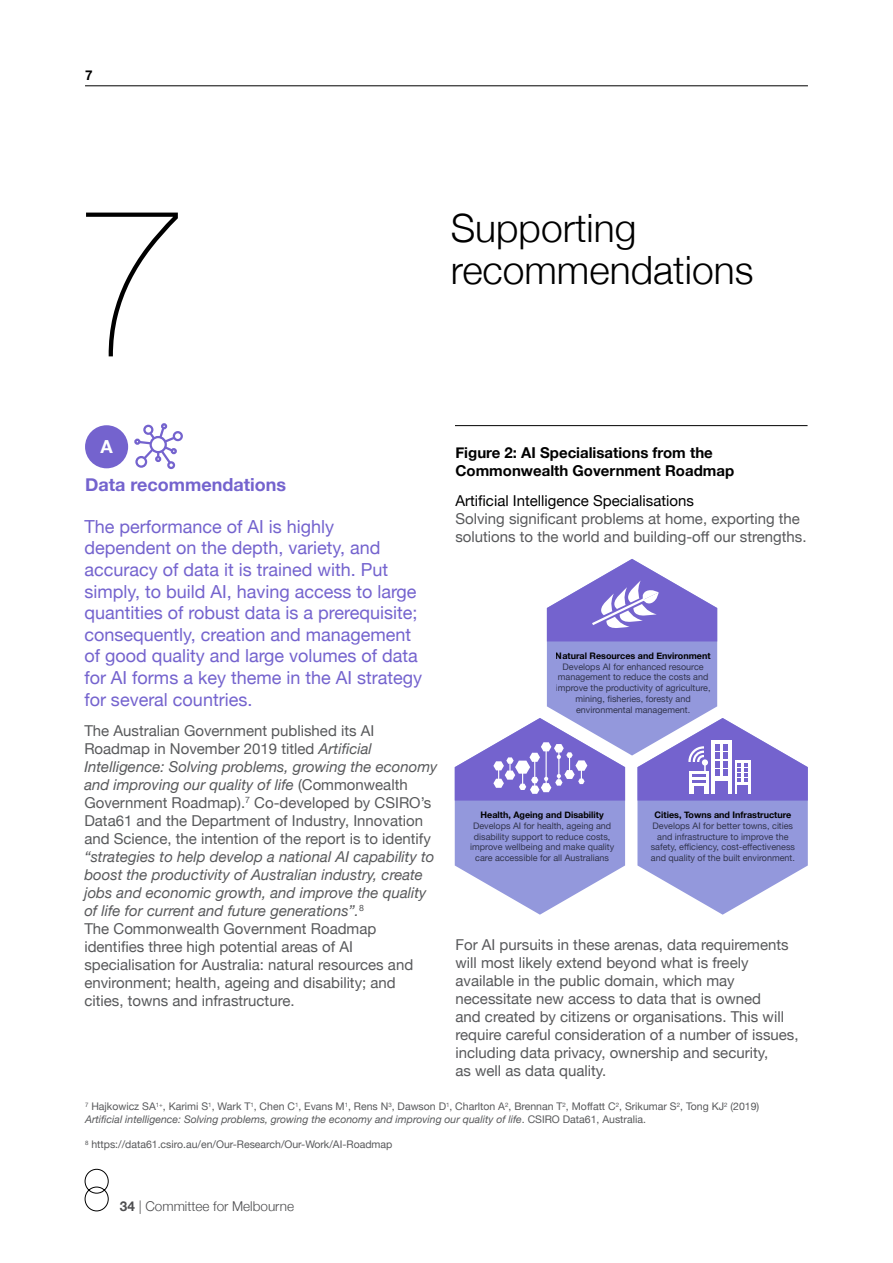
<style>
.page{position:relative;width:893px;height:1263px;background:#fff}
.page>*{position:absolute;margin:0;border:0;box-sizing:border-box;transform-origin:0 0}
.t1{font:200 211.5px "Helvetica Neue";color:#000}
.t2{font:300 39px/42px "Helvetica Neue";color:#000}
.t3{font:18px/21.6px "Helvetica Neue";color:#7463ce}
.t4{font:700 18px "Helvetica Neue";color:#7463ce}
.t5{font:700 18px "Helvetica Neue";color:#fff}
.t6{font:15px/18px "Helvetica Neue";color:#58595b}
.t7{font:700 15px/18px "Helvetica Neue";color:#000}
.t8{font:15px "Helvetica Neue";color:#000}
.t9{font:300 13.5px "Helvetica Neue";color:#4d4d4f}
.t10{font:700 13.5px "Helvetica Neue";color:#000}
.t11{font:10.5px/12.6px "Helvetica Neue";color:#58595b}
.t12{font:9px/10.8px "Helvetica Neue";color:#58595b;text-align:center}
.t13{font:700 9px "Helvetica Neue";color:#000}
.s1{font-style:italic}
.s2{font-weight:700}
</style>
<div class="page">
<hr style="left:85px;top:85px;width:723px;height:1px;background:#000">
<svg style="left:84px;top:1168px;width:25px;height:44px"></svg>
<div style="left:85px;top:425px;width:43px;height:43px;background:#7463ce;border-radius:50%"></div>
<hr style="left:455px;top:425px;width:352px;height:1px;background:#000">
<svg style="left:455px;top:559px;width:353px;height:356px"></svg>
<div style="left:167px;top:461px;width:8px;height:8px;border:2px solid #7463ce;border-radius:50%"></div>
<div style="left:173px;top:431px;width:10px;height:10px;border:2px solid #7463ce;border-radius:50%"></div>
<div style="left:135px;top:456px;width:12px;height:12px;border:2px solid #7463ce;border-radius:50%"></div>
<svg style="left:134px;top:423px;width:43px;height:43px"></svg>
<p class="t10" style="left:85px;top:64px;width:9px">7</p>
<h1 class="t1" style="left:73px;top:117px;width:119px">7</h1>
<h2 class="t2" style="left:451px;top:204px;width:304px">Supporting recommendations</h2>
<p class="t5" style="left:100px;top:433px;width:14px">A</p>
<p class="t4" style="left:85px;top:470px;width:202px">Data recommendations</p>
<p class="t3" style="left:84px;top:516px;width:339px">The performance of AI is highly dependent on the depth, variety, and accuracy of data it is trained with. Put simply, to build AI, having access to large quantities of robust data is a prerequisite; consequently, creation and management of good quality and large volumes of data for AI forms a key theme in the AI strategy for several countries.</p>
<p class="t6" style="left:84px;top:723px;width:355px">The Australian Government published its AI Roadmap in November 2019 titled <span class="s1">Artificial Intelligence: Solving problems, growing the economy and improving our quality of life</span> (Commonwealth Government Roadmap).<sup>7</sup> Co-developed by CSIRO’s Data61 and the Department of Industry, Innovation and Science, the intention of the report is to identify</p>
<p class="t6" style="left:84px;top:849px;width:352px"><span class="s1">“strategies to help develop a national AI capability to boost the productivity of Australian industry, create jobs and economic growth, and improve the quality of life for current and future generations”.</span><sup>8<br></sup>The Commonwealth Government Roadmap identifies three high potential areas of AI specialisation for Australia: natural resources and environment; health, ageing and disability; and cities, towns and infrastructure.</p>
<p class="t7" style="left:455px;top:444px;width:280px">Figure 2: AI Specialisations from the<br>Commonwealth Government Roadmap</p>
<p class="t8" style="left:455px;top:490px;width:240px">Artificial Intelligence Specialisations</p>
<p class="t6" style="left:455px;top:511px;width:353px">Solving significant problems at home, exporting the solutions to the world and building-off our strengths.</p>
<p class="t13" style="left:556px;top:649px;width:156px">Natural Resources and Environment</p>
<p class="t12" style="left:556px;top:662px;width:156px">Develops AI for enhanced resource management to reduce the costs and improve the productivity of agriculture, mining, fisheries, foresty and environmental management.</p>
<p class="t13" style="left:481px;top:808px;width:125px">Health, Ageing and Disability</p>
<p class="t12" style="left:470px;top:821px;width:146px">Develops AI for health, ageing and disability support to reduce costs, improve wellbeing and make quality care accessible for all Australians</p>
<p class="t13" style="left:655px;top:808px;width:138px">Cities, Towns and Infrastructure</p>
<p class="t12" style="left:651px;top:821px;width:146px">Develops AI for better towns, cities and infrastructure to improve the safety, efficiency, cost-effectiveness and quality of the built environment.</p>
<p class="t6" style="left:455px;top:936px;width:345px">For AI pursuits in these arenas, data requirements will most likely extend beyond what is freely available in the public domain, which may necessitate new access to data that is owned<br>and created by citizens or organisations. This will require careful consideration of a number of issues, including data privacy, ownership and security,<br>as well as data quality.</p>
<p class="t11" style="left:85px;top:1101px;width:676px"><sup>7</sup> Hajkowicz SA<sup>1+</sup>, Karimi S<sup>1</sup>, Wark T<sup>1</sup>, Chen C<sup>1</sup>, Evans M<sup>1</sup>, Rens N<sup>3</sup>, Dawson D<sup>1</sup>, Charlton A<sup>2</sup>, Brennan T<sup>2</sup>, Moffatt C<sup>2</sup>, Srikumar S<sup>2</sup>, Tong KJ<sup>2</sup> (2019)<br><span class="s1">Artificial intelligence: Solving problems, growing the economy and improving our quality of life</span>. CSIRO Data61, Australia.</p>
<p class="t11" style="left:85px;top:1139px;width:309px"><sup>8</sup> https://data61.csiro.au/en/Our-Research/Our-Work/AI-Roadmap</p>
<p class="t9" style="left:120px;top:1195px;width:176px"><span class="s2">34</span> | Committee for Melbourne</p>
</div>
